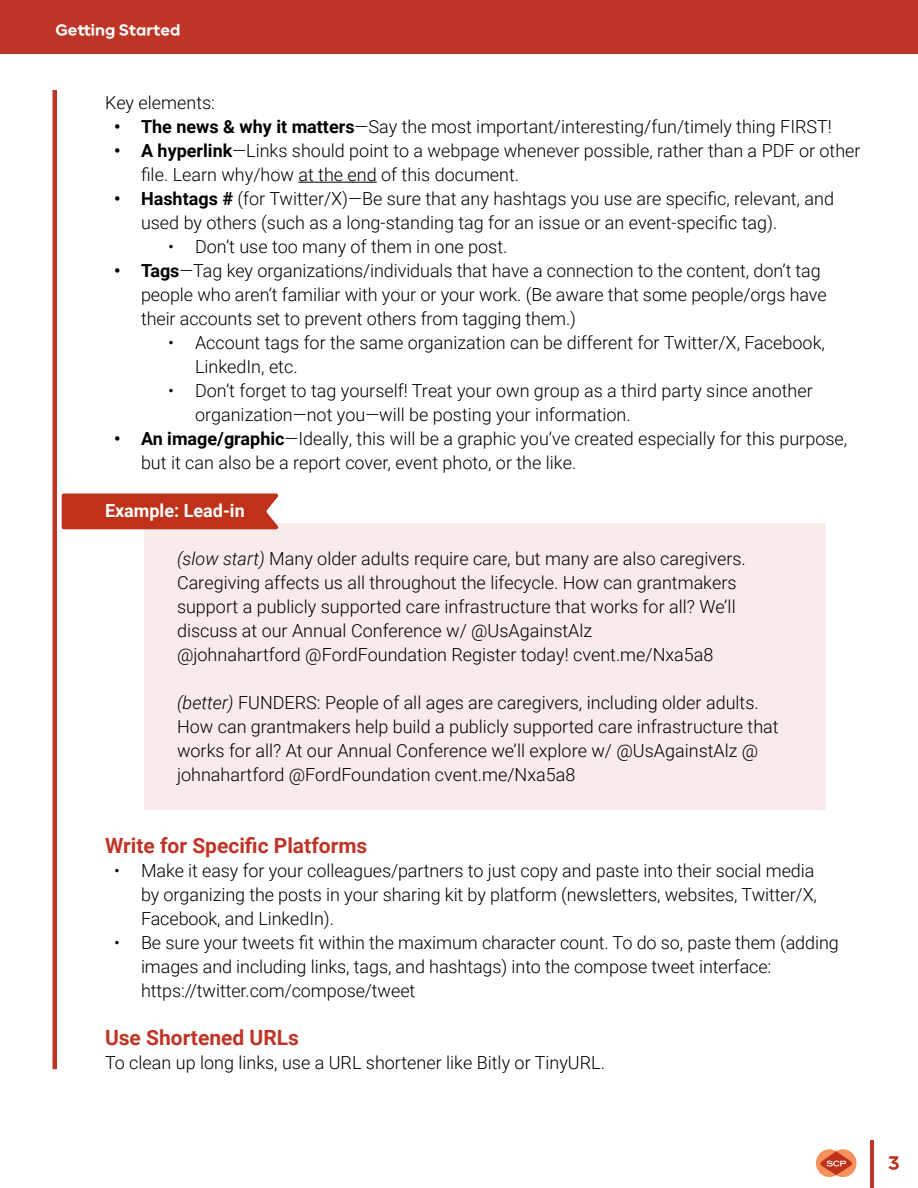
<style>
.page{position:relative;width:918px;height:1188px;background:#fff}
.page>*{position:absolute;margin:0;border:0;box-sizing:border-box;transform-origin:0 0}
.t1{font:700 21px "Roboto";color:#be3527}
.t2{font:300 18px/24px "Roboto";color:#000}
.t3{font:700 18px "Roboto";color:#fff}
.t4{font:800 18px "Carmen Sans";color:#c0311a}
.t5{font:800 15px "Carmen Sans";color:#fff}
.s1{font-weight:700}
.s2{font-style:italic}
</style>
<div class="page">
<hr style="left:870px;top:1141px;width:3px;height:47px;background:#be3527">
<div style="left:0;top:0;width:918px;height:54px;background:#be3527"></div>
<svg style="left:816px;top:1149px;width:41px;height:28px"></svg>
<div style="left:62px;top:493px;width:217px;height:36px;background:#c0311a"></div>
<div style="left:144px;top:524px;width:682px;height:286px;background:#f8ebe9"></div>
<hr style="left:298px;top:182px;width:79px;height:1px;background:#000">
<div style="left:52px;top:90px;width:5px;height:979px;background:#be3527"></div>
<p class="t5" style="left:56px;top:20px;width:127px">Getting Started</p>
<p class="t2" style="left:105px;top:90px;width:112px">Key elements:</p>
<p class="t2" style="left:114px;top:114px;width:720px"><span class="s1">• The news &amp; why it matters</span>—Say the most important/interesting/fun/timely thing FIRST!</p>
<p class="t2" style="left:141px;top:138px;width:721px;text-indent:-27px"><span class="s1">• A hyperlink</span>—Links should point to a webpage whenever possible, rather than a PDF or other file. Learn why/how at the end of this document.</p>
<p class="t2" style="left:141px;top:186px;width:695px;text-indent:-27px"><span class="s1">• Hashtags #</span> (for Twitter/X)—Be sure that any hashtags you use are specific, relevant, and used by others (such as a long-standing tag for an issue or an event-specific tag).</p>
<p class="t2" style="left:168px;top:234px;width:341px">• Don’t use too many of them in one post.</p>
<p class="t2" style="left:141px;top:258px;width:687px;text-indent:-27px"><span class="s1">• Tags</span>—Tag key organizations/individuals that have a connection to the content, don’t tag people who aren’t familiar with your or your work. (Be aware that some people/orgs have their accounts set to prevent others from tagging them.)</p>
<p class="t2" style="left:195px;top:330px;width:631px;text-indent:-27px">• Account tags for the same organization can be different for Twitter/X, Facebook,<br>LinkedIn, etc.</p>
<p class="t2" style="left:195px;top:378px;width:619px;text-indent:-27px">• Don’t forget to tag yourself! Treat your own group as a third party since another organization—not you—will be posting your information.</p>
<p class="t2" style="left:141px;top:426px;width:708px;text-indent:-27px"><span class="s1">• An image/graphic</span>—Ideally, this will be a graphic you’ve created especially for this purpose, but it can also be a report cover, event photo, or the like.</p>
<p class="t3" style="left:105px;top:498px;width:141px">Example: Lead-in</p>
<p class="t2" style="left:177px;top:546px;width:570px"><span class="s2">(slow start)</span> Many older adults require care, but many are also caregivers.<br>Caregiving affects us all throughout the lifecycle. How can grantmakers support a publicly supported care infrastructure that works for all? We’ll discuss at our Annual Conference w/ @UsAgainstAlz<br>@johnahartford @FordFoundation Register today! cvent.me/Nxa5a8</p>
<p class="t2" style="left:177px;top:690px;width:603px"><span class="s2">(better)</span> FUNDERS: People of all ages are caregivers, including older adults.<br>How can grantmakers help build a publicly supported care infrastructure that works for all? At our Annual Conference we’ll explore w/ @UsAgainstAlz @ johnahartford @FordFoundation cvent.me/Nxa5a8</p>
<p class="t1" style="left:105px;top:831px;width:264px">Write for Specific Platforms</p>
<p class="t2" style="left:141px;top:858px;width:678px;text-indent:-27px">• Make it easy for your colleagues/partners to just copy and paste into their social media by organizing the posts in your sharing kit by platform (newsletters, websites, Twitter/X,<br>Facebook, and LinkedIn).</p>
<p class="t2" style="left:141px;top:930px;width:699px;text-indent:-27px">• Be sure your tweets fit within the maximum character count. To do so, paste them (adding images and including links, tags, and hashtags) into the compose tweet interface: https://twitter.com/compose/tweet</p>
<p class="t1" style="left:105px;top:1023px;width:195px">Use Shortened URLs</p>
<p class="t2" style="left:105px;top:1050px;width:502px">To clean up long links, use a URL shortener like Bitly or TinyURL.</p>
<p class="t4" style="left:888px;top:1150px;width:13px">3</p>
</div>
